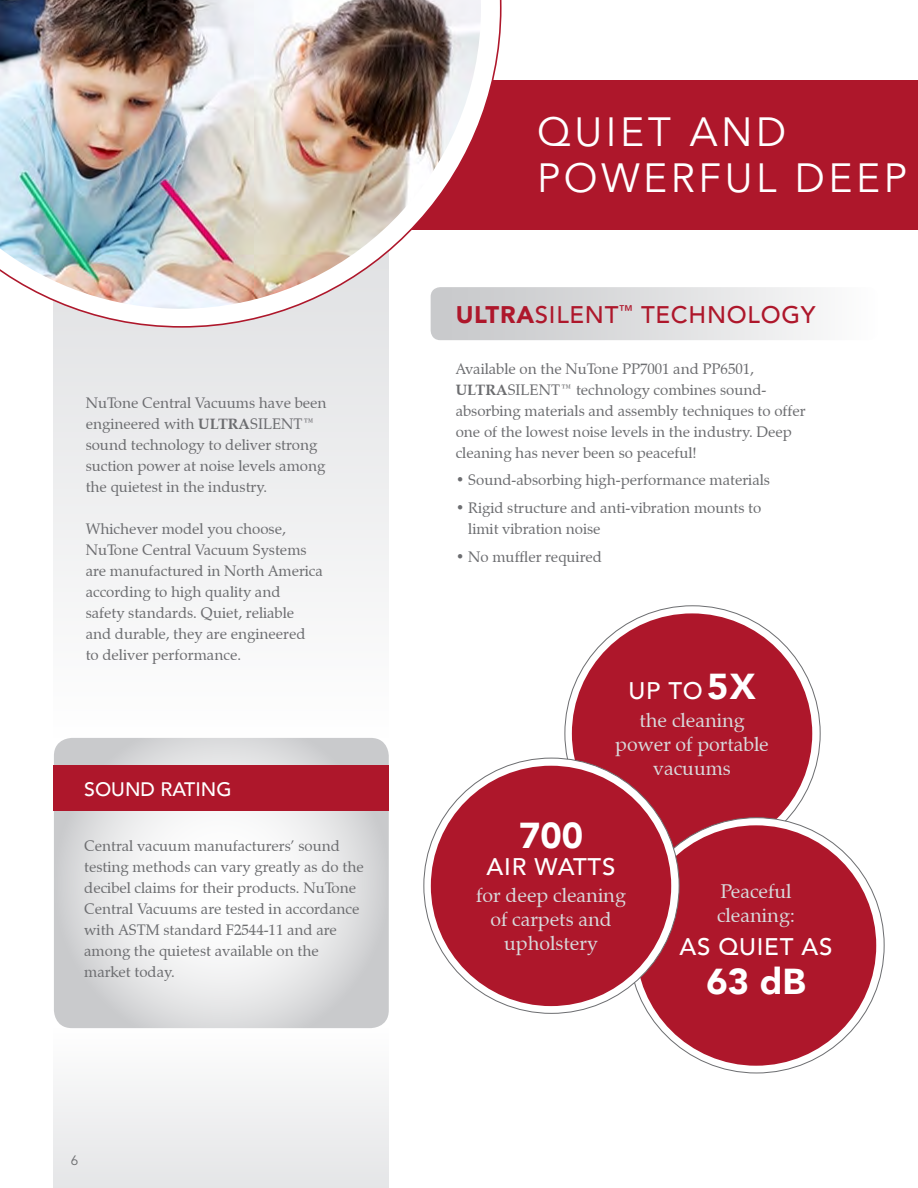
<style>
.page{position:relative;width:918px;height:1188px;background:#fff}
.page>*{position:absolute;margin:0;border:0;box-sizing:border-box;transform-origin:0 0}
.t1{font:40.5px/46.5px "Avenir";letter-spacing:.09em;color:#fff}
.Body{font:900 36px "Avenir";color:#fff}
.Body-2{font:500 24px "Avenir";letter-spacing:.03em;color:#fff}
.Body-3{font:500 24px "Avenir";letter-spacing:.03em;color:#ae172b}
.Body-4{font:19.5px/24px "Zapf Calligraphic 801 BT";color:#d8d9db;text-align:center}
.Body-5{font:500 19.5px "Avenir";color:#fff}
.Body-6{font:15px/21px "Zapf Calligraphic 801 BT";color:#6c6d70}
.t2{font:13.5px "Avenir";color:#6c6d70}
.s1{font-weight:700}
.s2{font-weight:900}
.s3{font-weight:900;font-size:36px}
</style>
<div class="page">
<div style="left:53px;top:241px;width:336px;height:497px;background:#f1f1f2"></div>
<div style="left:53px;top:1028px;width:336px;height:160px;background:#f1f1f2"></div>
<div style="left:431px;top:287px;width:447px;height:53px;background:linear-gradient(to right,#c4c5c8,#fbfbfc);border-radius:10px"></div>
<div style="left:348px;top:80px;width:570px;height:149px;background:#ae172b"></div>
<svg style="left:53px;top:0;width:449px;height:328px"></svg>
<img style="left:0;top:0;width:481px;height:309px">
<div style="left:572px;top:613px;width:240px;height:241px;background:#ae172b;border-radius:50%"></div>
<svg style="left:54px;top:738px;width:335px;height:290px"></svg>
<div style="left:53px;top:765px;width:336px;height:46px;background:#ae172b"></div>
<svg style="left:629px;top:818px;width:255px;height:255px"></svg>
<div style="left:636px;top:825px;width:240px;height:241px;background:#ae172b;border-radius:50%"></div>
<svg style="left:424px;top:758px;width:255px;height:255px"></svg>
<div style="left:431px;top:766px;width:240px;height:240px;background:#ae172b;border-radius:50%"></div>
<p class="Body-6" style="left:86px;top:392px;width:242px">NuTone Central Vacuums have been engineered with <span class="s1">ULTRA</span>SILENT™ sound technology to deliver strong suction power at noise levels among the quietest in the industry.</p>
<p class="Body-6" style="left:86px;top:518px;width:239px">Whichever model you choose,<br>NuTone Central Vacuum Systems are manufactured in North America according to high quality and safety standards. Quiet, reliable and durable, they are engineered<br>to deliver performance.</p>
<p class="Body-5" style="left:84px;top:772px;width:149px">SOUND RATING</p>
<p class="Body-6" style="left:84px;top:835px;width:281px">Central vacuum manufacturers’ sound testing methods can vary greatly as do the decibel claims for their products. NuTone Central Vacuums are tested in accordance with ASTM standard F2544-11 and are among the quietest available on the market today.</p>
<p class="t2" style="left:71px;top:1152px;width:9px">6</p>
<p class="t1" style="left:537px;top:110px;width:372px">QUIET AND<br>POWERFUL DEEP</p>
<p class="Body-3" style="left:456px;top:294px;width:361px"><span class="s2">ULTRA</span>SILENT<sup>™</sup> TECHNOLOGY</p>
<p class="Body-6" style="left:456px;top:358px;width:351px">Available on the NuTone PP7001 and PP6501, <span class="s1">ULTRA</span>SILENT™ technology combines sound&shy;absorbing materials and assembly techniques to offer one of the lowest noise levels in the industry. Deep cleaning has never been so peaceful!</p>
<p class="Body-6" style="left:456px;top:470px;width:316px">• Sound-absorbing high-performance materials</p>
<p class="Body-6" style="left:468px;top:497px;width:295px;text-indent:-13px">• Rigid structure and anti-vibration mounts to limit vibration noise</p>
<p class="Body-6" style="left:456px;top:546px;width:148px">• No muffler required</p>
<p class="Body-2" style="left:628px;top:670px;width:129px">UP TO <span class="s3">5X</span></p>
<p class="Body-4" style="left:615px;top:708px;width:155px">the cleaning power of portable vacuums</p>
<p class="Body" style="left:519px;top:804px;width:65px">700</p>
<p class="Body-2" style="left:487px;top:845px;width:130px">AIR WATTS</p>
<p class="Body-4" style="left:476px;top:883px;width:151px">for deep cleaning of carpets and upholstery</p>
<p class="Body-4" style="left:717px;top:879px;width:79px;text-align:left">Peaceful cleaning:</p>
<p class="Body-2" style="left:680px;top:926px;width:154px">AS QUIET AS</p>
<p class="Body" style="left:706px;top:950px;width:101px">63 dB</p>
</div>
